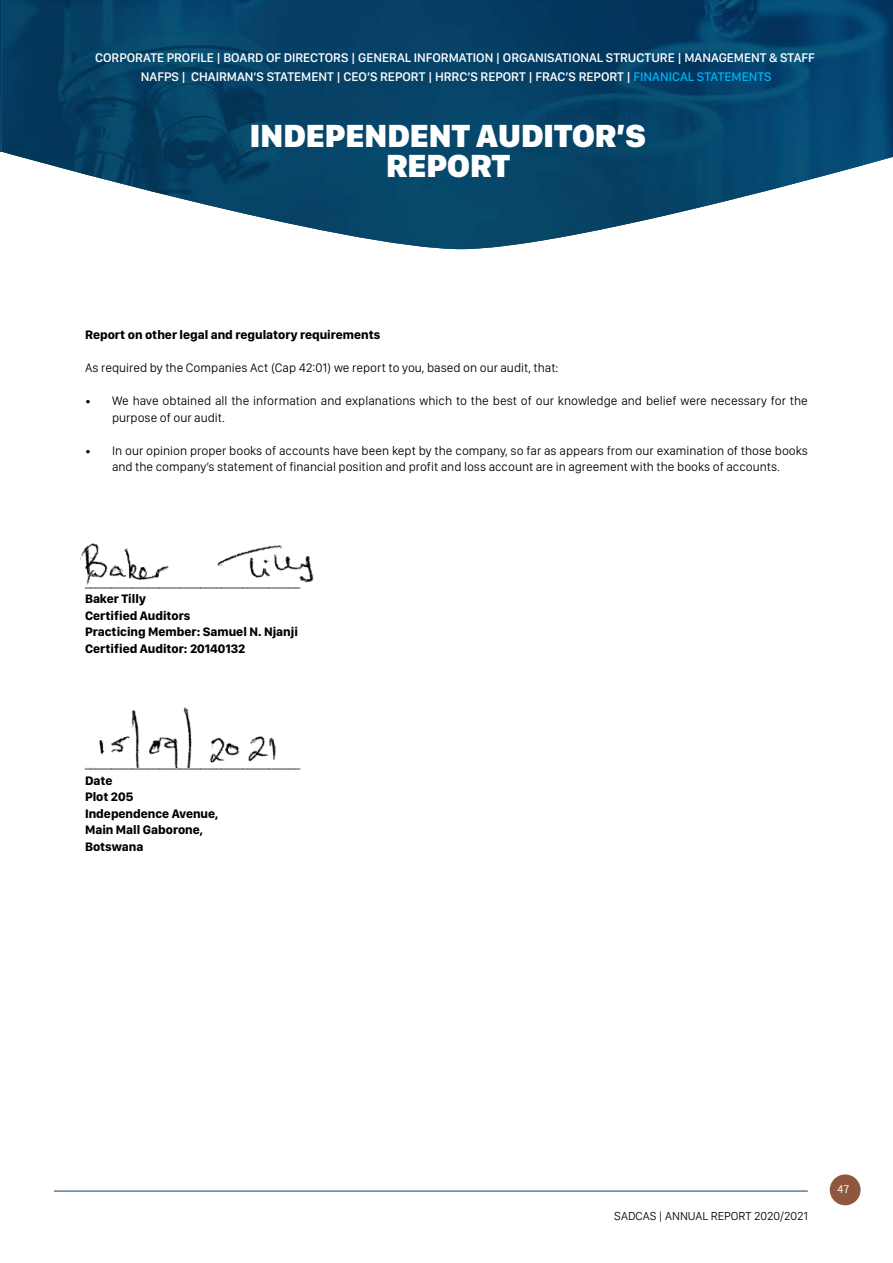
<style>
.page{position:relative;width:893px;height:1263px;background:#fff}
.page>*{position:absolute;margin:0;border:0;box-sizing:border-box;transform-origin:0 0}
.t1{font:900 33.15px/29.5px "SF Compact Display";color:#fff;text-align:center}
.t2{font:500 12.9px/19.5px "SF Compact Display";color:#fff;text-align:center}
.t3{font:300 12.75px/16.5px "SF Compact Display";color:#000}
.t4{font:700 12.75px/16.5px "SF Compact Display";color:#000}
.t5{font:300 12px "SF Compact Display";color:#000}
.t6{font:12px "Source Sans Pro";color:#fff}
.s1{color:#00aeef}
</style>
<div class="page">
<div style="left:830px;top:1174px;width:31px;height:31px;background:#8f573d;border-radius:50%"></div>
<hr style="left:54px;top:1191px;width:754px;height:1px;background:#064063">
<img style="left:2px;top:0;width:891px;height:249px">
<img style="left:0;top:0;width:2px;height:152px">
<img style="left:80px;top:543px;width:234px;height:42px">
<img style="left:85px;top:707px;width:191px;height:61px">
<p class="t2" style="left:95px;top:48px;width:721px">CORPORATE PROFILE | BOARD OF DIRECTORS | GENERAL INFORMATION | ORGANISATIONAL STRUCTURE | MANAGEMENT &amp; STAFF<br>NAFPS | CHAIRMAN’S STATEMENT | CEO’S REPORT | HRRC’S REPORT | FRAC’S REPORT | <span class="s1">FINANICAL STATEMENTS</span></p>
<h1 class="t1" style="left:250px;top:121px;width:397px">INDEPENDENT AUDITOR’S<br>REPORT</h1>
<p class="t4" style="left:85px;top:327px;width:297px">Report on other legal and regulatory requirements</p>
<p class="t3" style="left:85px;top:360px;width:475px">As required by the Companies Act (Cap 42:01) we report to you, based on our audit, that:</p>
<p class="t3" style="left:112px;top:393px;width:697px;text-indent:-27px">• We have obtained all the information and explanations which to the best of our knowledge and belief were necessary for the purpose of our audit.</p>
<p class="t3" style="left:85px;top:442px;width:724px;text-align:center">• In our opinion proper books of accounts have been kept by the company, so far as appears from our examination of those books and the company’s statement of financial position and profit and loss account are in agreement with the books of accounts.</p>
<p class="t3" style="left:85px;top:574px;width:217px">_________________________________________</p>
<p class="t4" style="left:85px;top:591px;width:214px">Baker Tilly<br>Certified Auditors<br>Practicing Member: Samuel N. Njanji<br>Certified Auditor: 20140132</p>
<p class="t3" style="left:85px;top:756px;width:217px">_________________________________________</p>
<p class="t4" style="left:85px;top:772px;width:135px">Date<br>Plot 205<br>Independence Avenue,<br>Main Mall Gaborone,<br>Botswana</p>
<p class="t5" style="left:614px;top:1209px;width:195px">SADCAS | ANNUAL REPORT 2020/2021</p>
<p class="t6" style="left:837px;top:1182px;width:13px">47</p>
</div>
